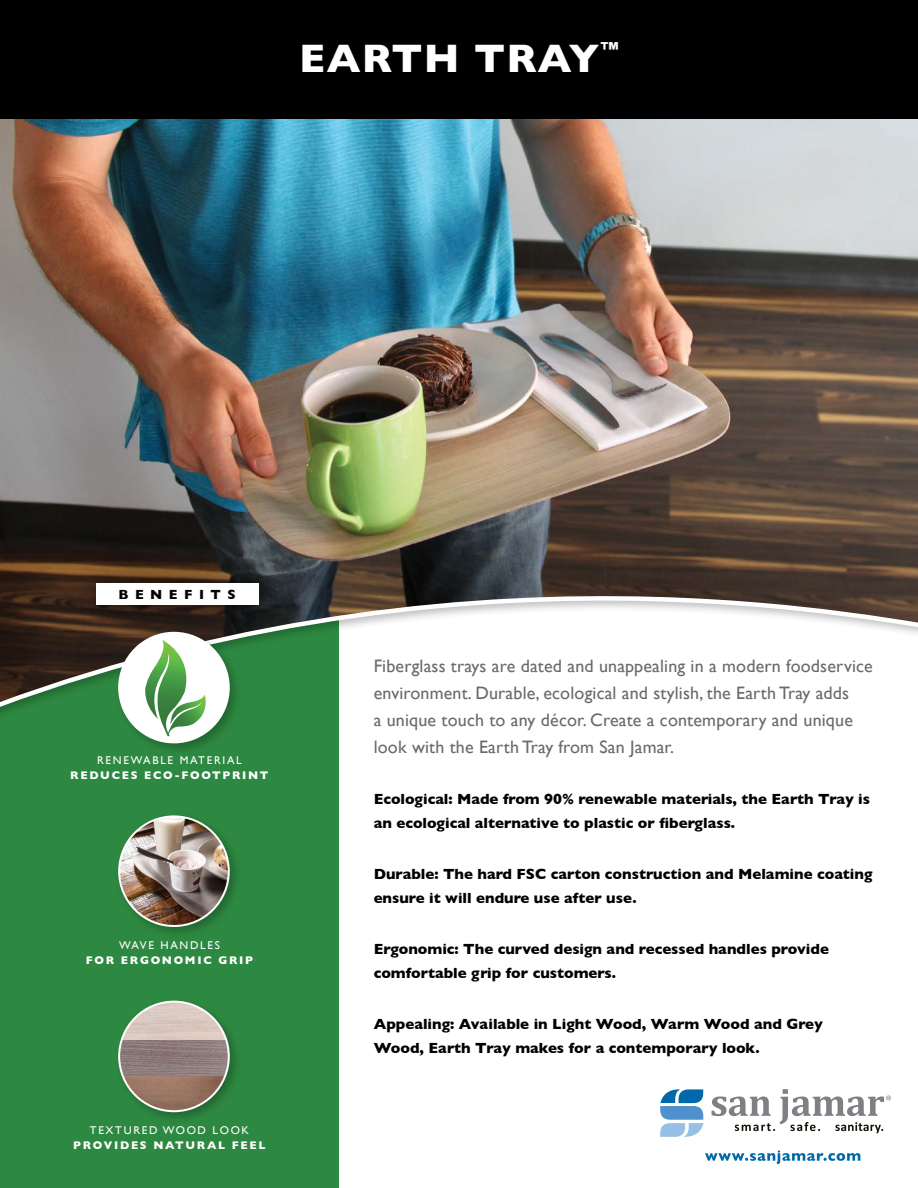
<style>
.page{position:relative;width:918px;height:1188px;background:#fff}
.page>*{position:absolute;margin:0;border:0;box-sizing:border-box;transform-origin:0 0}
.t1{font:700 40.5px "Gill Sans";letter-spacing:.03em;color:#fff}
.t2{font:18px/27px "Gill Sans";letter-spacing:.01em;color:#6d6968}
.t3{font:700 15px/24px "Gill Sans";color:#000}
.t4{font:700 13.5px "Gill Sans";letter-spacing:.48em;color:#000}
.t5{font:700 11.25px "Gill Sans";letter-spacing:.15em;color:#fff}
.t6{font:11.25px "Gill Sans";letter-spacing:.15em;color:#fff}
</style>
<div class="page">
<div style="left:0;top:521px;width:339px;height:667px;background:#2d8941"></div>
<svg style="left:712px;top:1089px;width:179px;height:44px"></svg>
<svg style="left:660px;top:1089px;width:43px;height:48px"></svg>
<svg style="left:705px;top:1150px;width:155px;height:14px"></svg>
<img style="left:0;top:118px;width:918px;height:596px">
<div style="left:0;top:0;width:918px;height:118px;background:#000"></div>
<div style="left:76px;top:563px;width:202px;height:62px;background:#000;opacity:.6"></div>
<div style="left:96px;top:583px;width:162px;height:22px;background:#fff"></div>
<div style="left:114px;top:628px;width:128px;height:128px;background:#000;opacity:.25"></div>
<div style="left:119px;top:633px;width:110px;height:109px;background:#fff;border-radius:50%"></div>
<svg style="left:145px;top:640px;width:66px;height:96px"></svg>
<div style="left:118px;top:632px;width:112px;height:111px;border:2px solid #fff;border-radius:50%"></div>
<div style="left:114px;top:811px;width:128px;height:128px;background:#000;opacity:.25"></div>
<img style="left:119px;top:816px;width:110px;height:110px;border-radius:55px">
<div style="left:118px;top:815px;width:112px;height:112px;border:2px solid #fff;border-radius:50%"></div>
<div style="left:114px;top:997px;width:128px;height:128px;background:#000;opacity:.25"></div>
<img style="left:119px;top:1077px;width:109px;height:34px">
<img style="left:119px;top:1037px;width:110px;height:40px">
<img style="left:122px;top:1002px;width:104px;height:38px">
<div style="left:118px;top:1001px;width:112px;height:111px;border:2px solid #fff;border-radius:50%"></div>
<h1 class="t1" style="left:299px;top:27px;width:321px">EARTH TRAY<sup>™</sup></h1>
<p class="t4" style="left:118px;top:583px;width:119px">BENEFITS</p>
<p class="t6" style="left:97px;top:753px;width:146px">RENEWABLE MATERIAL</p>
<p class="t5" style="left:70px;top:766px;width:200px">REDUCES ECO-FOOTPRINT</p>
<p class="t6" style="left:119px;top:938px;width:102px">WAVE HANDLES</p>
<p class="t5" style="left:86px;top:951px;width:169px">FOR ERGONOMIC GRIP</p>
<p class="t6" style="left:90px;top:1124px;width:161px">TEXTURED WOOD LOOK</p>
<p class="t5" style="left:73px;top:1136px;width:194px">PROVIDES NATURAL FEEL</p>
<p class="t2" style="left:374px;top:653px;width:501px">Fiberglass trays are dated and unappealing in a modern foodservice environment. Durable, ecological and stylish, the Earth Tray adds<br>a unique touch to any décor. Create a contemporary and unique look with the Earth Tray from San Jamar.</p>
<p class="t3" style="left:374px;top:787px;width:498px">Ecological: Made from 90% renewable materials, the Earth Tray is an ecological alternative to plastic or fiberglass.</p>
<p class="t3" style="left:374px;top:862px;width:500px">Durable: The hard FSC carton construction and Melamine coating ensure it will endure use after use.</p>
<p class="t3" style="left:374px;top:937px;width:457px">Ergonomic: The curved design and recessed handles provide comfortable grip for customers.</p>
<p class="t3" style="left:374px;top:1012px;width:451px">Appealing: Available in Light Wood, Warm Wood and Grey<br>Wood, Earth Tray makes for a contemporary look.</p>
</div>
